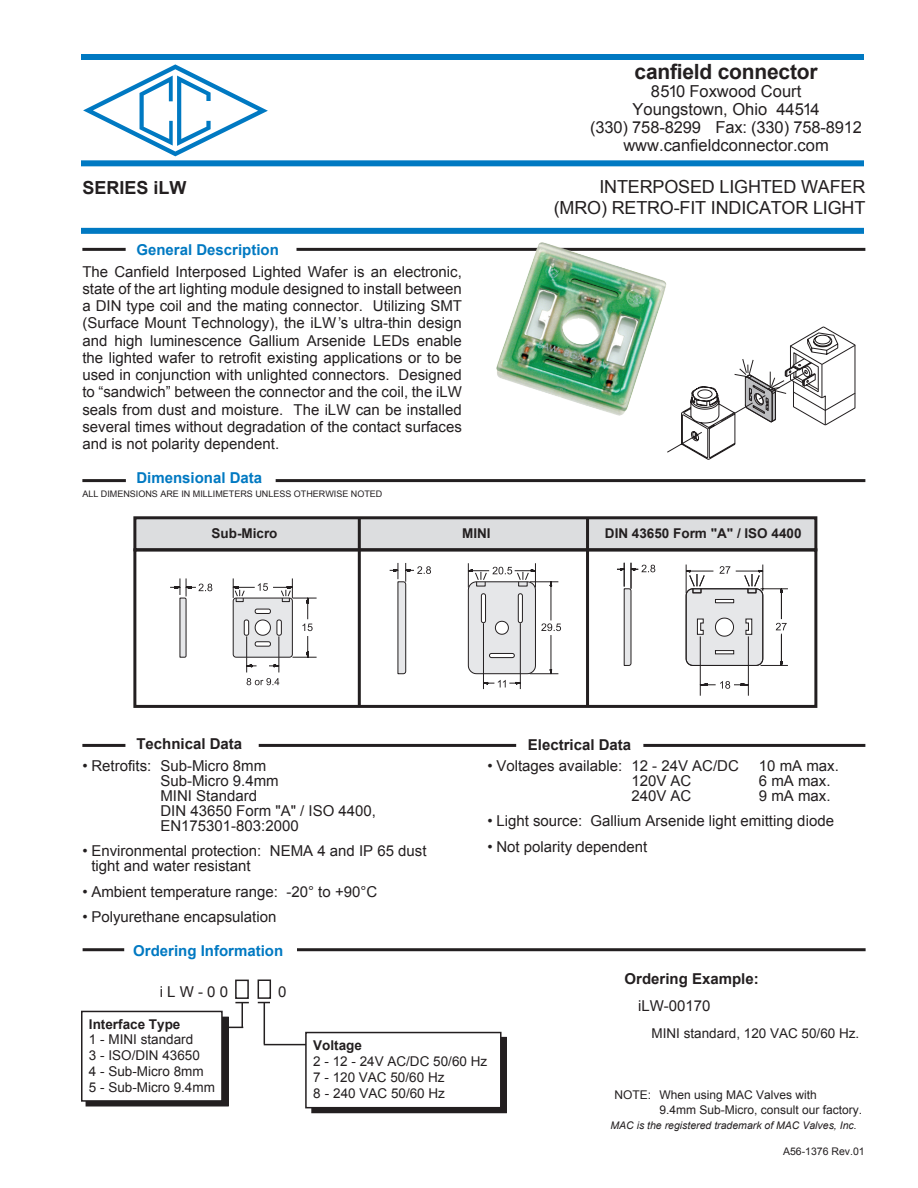
<style>
.page{position:relative;width:918px;height:1188px;background:#fff}
.page>*{position:absolute;margin:0;border:0;box-sizing:border-box;transform-origin:0 0}
.t1{font:700 21px "Arial";letter-spacing:-.01em;color:#231f20}
.t2{font:18px "Arial";letter-spacing:-.01em;color:#231f20}
.t3{font:700 18px "Arial";color:#231f20}
.t4{font:16.5px "Arial";color:#231f20}
.t5{font:15px/17.2px "Arial";color:#231f20;text-align:justify}
.t6{font:700 15px "Arial";color:#0079c2}
.t7{font:700 15px "Arial";color:#231f20}
.t8{font:13.5px "Arial";color:#231f20}
.t9{font:700 13.5px "Arial";color:#231f20}
.t10{font:12px "Arial";color:#231f20}
.t11{font:italic 10.5px "Arial";color:#231f20}
.t12{font:10.5px "Arial";color:#231f20}
.t13{font:9px "Arial";color:#231f20}
</style>
<div class="page">
<svg style="left:83px;top:64px;width:185px;height:92px"></svg>
<div style="left:81px;top:54px;width:783px;height:6px;background:#0079c2"></div>
<div style="left:81px;top:160px;width:783px;height:6px;background:#0079c2"></div>
<div style="left:81px;top:228px;width:783px;height:6px;background:#0079c2"></div>
<hr style="left:83px;top:948px;width:783px;height:3px;background:#231f20">
<div style="left:86px;top:1017px;width:142px;height:89px;background:#231f20"></div>
<div style="left:312px;top:1037px;width:194px;height:76px;background:#231f20"></div>
<div style="left:312px;top:1037px;width:195px;height:76px;border:1px solid #231f20"></div>
<hr style="left:108px;top:1027px;width:135px;height:1px;background:#231f20">
<div style="left:82px;top:1011px;width:140px;height:90px;background:#fff"></div>
<div style="left:81px;top:1011px;width:142px;height:91px;border:2px solid #231f20"></div>
<div style="left:258px;top:980px;width:13px;height:19px;border:2px solid #231f20"></div>
<div style="left:235px;top:980px;width:14px;height:19px;border:2px solid #231f20"></div>
<svg style="left:235px;top:1002px;width:14px;height:26px"></svg>
<hr style="left:264px;top:1002px;width:1px;height:42px;background:#231f20">
<hr style="left:264px;top:1044px;width:52px;height:1px;background:#231f20">
<div style="left:306px;top:1033px;width:195px;height:75px;background:#fff"></div>
<div style="left:305px;top:1032px;width:197px;height:76px;border:2px solid #231f20"></div>
<div style="left:125px;top:940px;width:171px;height:25px;background:#fff"></div>
<hr style="left:82px;top:744px;width:783px;height:3px;background:#231f20">
<div style="left:126px;top:732px;width:132px;height:27px;background:#fff"></div>
<div style="left:517px;top:733px;width:126px;height:26px;background:#fff"></div>
<hr style="left:82px;top:248px;width:783px;height:3px;background:#231f20">
<hr style="left:82px;top:479px;width:783px;height:3px;background:#231f20">
<div style="left:127px;top:471px;width:148px;height:19px;background:#fff"></div>
<div style="left:126px;top:238px;width:170px;height:21px;background:#fff"></div>
<svg style="left:170px;top:578px;width:147px;height:107px"></svg>
<svg style="left:389px;top:563px;width:42px;height:111px"></svg>
<svg style="left:467px;top:563px;width:94px;height:126px"></svg>
<svg style="left:617px;top:562px;width:38px;height:104px"></svg>
<svg style="left:685px;top:564px;width:103px;height:132px"></svg>
<svg style="left:667px;top:327px;width:188px;height:132px"></svg>
<img style="left:489px;top:242px;width:186px;height:179px">
<div style="left:135px;top:518px;width:681px;height:32px;background:#dcdddf"></div>
<div style="left:133px;top:516px;width:684px;height:35px;border:3px solid #231f20"></div>
<div style="left:133px;top:548px;width:684px;height:160px;border:3px solid #231f20"></div>
<hr style="left:586px;top:519px;width:3px;height:187px;background:#231f20">
<hr style="left:358px;top:519px;width:3px;height:187px;background:#231f20">
<p class="t3" style="left:82px;top:176px;width:106px">series ilW</p>
<p class="t6" style="left:136px;top:240px;width:144px">General Description</p>
<p class="t5" style="left:82px;top:263px;width:381px">The Canfield Interposed Lighted Wafer is an electronic, state of the art lighting module designed to install between a DIN type coil and the mating connector. Utilizing SMT (Surface Mount Technology), the iLW’s ultra-thin design and high luminescence Gallium Arsenide LEDs enable the lighted wafer to retrofit existing applications or to be used in conjunction with unlighted connectors. Designed to “sandwich” between the connector and the coil, the iLW seals from dust and moisture. The iLW can be installed several times without degradation of the contact surfaces and is not polarity dependent.</p>
<p class="t6" style="left:136px;top:468px;width:127px">Dimensional Data</p>
<p class="t13" style="left:82px;top:488px;width:7px">all</p>
<p class="t13" style="left:101px;top:488px;width:7px">dim</p>
<p class="t13" style="left:117px;top:488px;width:13px">ensions</p>
<p class="t13" style="left:160px;top:488px;width:39px">are IN millim</p>
<p class="t13" style="left:223px;top:488px;width:109px">eters unless oth erwis</p>
<p class="t13" style="left:342px;top:488px;width:40px">e noted</p>
<p class="t1" style="left:635px;top:58px;width:185px">canfield connector</p>
<p class="t4" style="left:651px;top:81px;width:152px">8510 Foxwood Court</p>
<p class="t4" style="left:632px;top:99px;width:189px">Youngstown, Ohio 44514</p>
<p class="t4" style="left:590px;top:117px;width:273px">(330) 758-8299 Fax: (330) 758-8912</p>
<p class="t4" style="left:623px;top:135px;width:207px">www.canfieldconnector.com</p>
<p class="t2" style="left:600px;top:175px;width:131px">Interposed ligh</p>
<p class="t2" style="left:761px;top:175px;width:55px">ted waf</p>
<p class="t2" style="left:841px;top:175px;width:26px">er</p>
<p class="t2" style="left:554px;top:196px;width:84px">(MRO) rETR</p>
<p class="t2" style="left:660px;top:196px;width:206px">O-FIT INDICATOR LIGHT</p>
<p class="t9" style="left:212px;top:525px;width:68px">Sub-Micro</p>
<p class="t9" style="left:462px;top:525px;width:30px">MINI</p>
<p class="t9" style="left:605px;top:525px;width:198px">DIN 43650 Form "A" / ISO 4400</p>
<p class="t7" style="left:136px;top:734px;width:107px">Technical Data</p>
<p class="t5" style="left:82px;top:757px;width:185px">• Retrofits: Sub-Micro 8mm</p>
<p class="t5" style="left:160px;top:772px;width:120px">Sub-Micro 9.4mm</p>
<p class="t5" style="left:160px;top:787px;width:98px">MINI Standard</p>
<p class="t5" style="left:160px;top:802px;width:217px">DIN 43650 Form "A" / ISO 4400,</p>
<p class="t5" style="left:82px;top:817px;width:31px">E</p>
<p class="t5" style="left:170px;top:817px;width:130px">N175301-803:2000</p>
<p class="t5" style="left:82px;top:843px;width:346px">• Environmental protection: NEMA 4 and IP 65 dust</p>
<p class="t5" style="left:91px;top:858px;width:161px">tight and water resistant</p>
<p class="t5" style="left:82px;top:883px;width:296px">• Ambient temperature range: -20° to +90°C</p>
<p class="t5" style="left:82px;top:909px;width:196px">• Polyurethane encapsulation</p>
<p class="t6" style="left:133px;top:941px;width:152px">Ordering Information</p>
<p class="t7" style="left:528px;top:735px;width:105px">Electrical Data</p>
<p class="t5" style="left:487px;top:757px;width:253px">• Voltages available: 12 - 24V AC/DC</p>
<p class="t5" style="left:759px;top:757px;width:82px">10 mA max.</p>
<p class="t5" style="left:631px;top:772px;width:62px">120V AC</p>
<p class="t5" style="left:759px;top:772px;width:73px">6 mA max.</p>
<p class="t5" style="left:631px;top:787px;width:62px">240V AC</p>
<p class="t5" style="left:759px;top:787px;width:73px">9 mA max.</p>
<p class="t5" style="left:487px;top:813px;width:348px">• Light source: Gallium Arsenide light emitting diode</p>
<p class="t5" style="left:487px;top:838px;width:161px">• Not polarity dependent</p>
<p class="t5" style="left:160px;top:983px;width:70px">i L W - 0 0</p>
<p class="t5" style="left:278px;top:983px;width:10px">0</p>
<p class="t9" style="left:89px;top:1015px;width:93px">Interface Type</p>
<p class="t8" style="left:89px;top:1031px;width:106px">1 - MINI standard</p>
<p class="t8" style="left:89px;top:1047px;width:113px">3 - ISO/DIN 43650</p>
<p class="t8" style="left:89px;top:1062px;width:116px">4 - Sub-Micro 8mm</p>
<p class="t8" style="left:89px;top:1078px;width:128px">5 - Sub-Micro 9.4mm</p>
<p class="t9" style="left:313px;top:1037px;width:50px">Voltage</p>
<p class="t8" style="left:313px;top:1053px;width:176px">2 - 12 - 24V AC/DC 50/60 Hz</p>
<p class="t8" style="left:313px;top:1068px;width:133px">7 - 120 VAC 50/60 Hz</p>
<p class="t8" style="left:313px;top:1084px;width:133px">8 - 240 VAC 50/60 Hz</p>
<p class="t7" style="left:625px;top:969px;width:136px">Ordering Example:</p>
<p class="t5" style="left:638px;top:997px;width:74px">iLW-00170</p>
<p class="t8" style="left:652px;top:1025px;width:209px">MINI standard, 120 VAC 50/60 Hz.</p>
<p class="t10" style="left:614px;top:1086px;width:204px">NOTE : When using MAC Valves with</p>
<p class="t10" style="left:659px;top:1101px;width:204px">9.4mm Sub-Micro, consult our factory.</p>
<p class="t11" style="left:610px;top:1119px;width:248px">MAC is the registered trademark of MAC Valves, Inc.</p>
<p class="t12" style="left:783px;top:1145px;width:83px">A56-1376 Rev.01</p>
</div>
